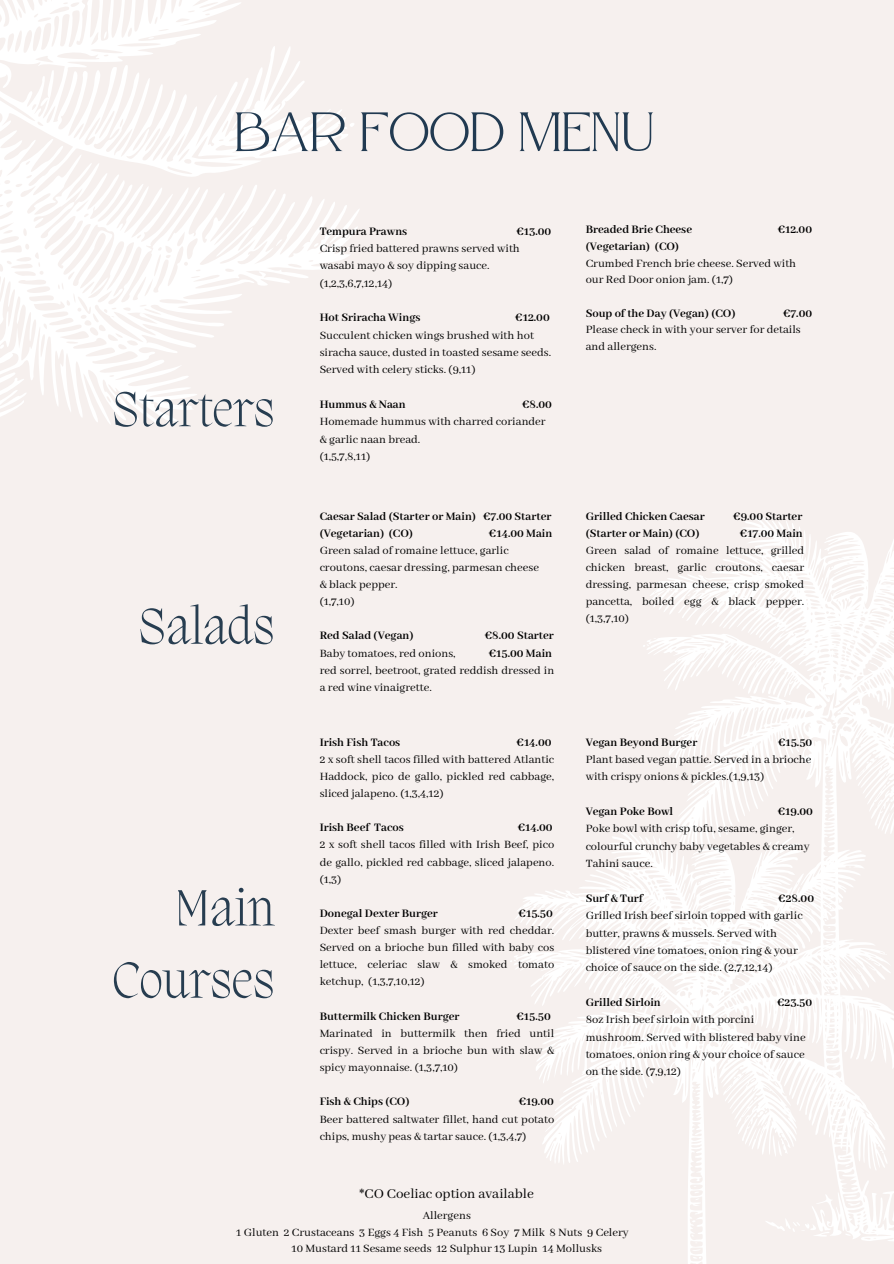
<style>
.page{position:relative;width:894px;height:1264px;background:#fff}
.page>*{position:absolute;margin:0;border:0;box-sizing:border-box;transform-origin:0 0}
.t1{font:55.2px "Atteron";color:#213a51}
.t2{font:200 52.2px/72.2px "Migra";color:#273d50;text-align:right}
.t3{font:200 50.7px "Migra";color:#273d50}
.t4{font:15px "Abhaya Libre";color:#000}
.t5{font:12.45px/17.1px "Abhaya Libre";color:#000}
.t6{font:700 12.45px "Abhaya Libre";color:#000}
</style>
<div class="page">
<div style="left:0;top:0;width:893px;height:1263px;background:#f6f0ee"></div>
<svg style="left:643px;top:517px;width:250px;height:314px"></svg>
<svg style="left:510px;top:831px;width:383px;height:432px"></svg>
<svg style="left:0;top:0;width:359px;height:424px"></svg>
<p class="t1" style="left:234px;top:100px;width:421px">BAR FOOD MENU</p>
<h2 class="t3" style="left:112px;top:385px;width:164px">Starters</h2>
<h1 class="t2" style="left:138px;top:594px;width:138px">Salads</h1>
<p class="t2" style="left:112px;top:876px;width:164px">Main<br>Courses</p>
<p class="t6" style="left:319px;top:224px;width:89px">Tempura Prawns</p>
<p class="t6" style="left:516px;top:224px;width:36px">€13.00</p>
<p class="t5" style="left:319px;top:240px;width:202px">Crisp fried battered prawns served with wasabi mayo &amp; soy dipping sauce. (1,2,3,6,7,12,14)</p>
<p class="t6" style="left:319px;top:311px;width:102px">Hot Sriracha Wings</p>
<p class="t6" style="left:515px;top:311px;width:36px">€12.00</p>
<p class="t5" style="left:319px;top:327px;width:233px">Succulent chicken wings brushed with hot siracha sauce, dusted in toasted sesame seeds.<br>Served with celery sticks. (9,11)</p>
<p class="t6" style="left:319px;top:397px;width:88px">Hummus &amp; Naan</p>
<p class="t6" style="left:522px;top:397px;width:31px">€8.00</p>
<p class="t5" style="left:319px;top:413px;width:227px">Homemade hummus with charred coriander &amp; garlic naan bread.</p>
<p class="t5" style="left:319px;top:448px;width:52px">(1,5,7,8,11)</p>
<p class="t6" style="left:319px;top:509px;width:233px">Caesar Salad (Starter or Main) €7.00 Starter</p>
<p class="t6" style="left:319px;top:526px;width:95px">(Vegetarian) (CO)</p>
<p class="t6" style="left:489px;top:526px;width:65px">€14.00 Main</p>
<p class="t5" style="left:319px;top:542px;width:221px">Green salad of romaine lettuce, garlic croutons, caesar dressing, parmesan cheese</p>
<p class="t5" style="left:319px;top:576px;width:79px">&amp; black pepper.</p>
<p class="t5" style="left:319px;top:593px;width:36px">(1,7,10)</p>
<p class="t6" style="left:319px;top:629px;width:95px">Red Salad (Vegan)</p>
<p class="t6" style="left:484px;top:629px;width:71px">€8.00 Starter</p>
<p class="t5" style="left:319px;top:645px;width:137px">Baby tomatoes, red onions,</p>
<p class="t6" style="left:488px;top:646px;width:65px">€15.00 Main</p>
<p class="t5" style="left:319px;top:662px;width:236px">red sorrel, beetroot, grated reddish dressed in a red wine vinaigrette.</p>
<h2 class="t6" style="left:319px;top:735px;width:82px">Irish Fish Tacos</h2>
<h2 class="t6" style="left:516px;top:735px;width:36px">€14.00</h2>
<p class="t5" style="left:319px;top:751px;width:236px;text-align:justify">2 x soft shell tacos filled with battered Atlantic Haddock, pico de gallo, pickled red cabbage, sliced jalapeno. (1,3,4,12)</p>
<p class="t6" style="left:319px;top:820px;width:86px">Irish Beef Tacos</p>
<p class="t6" style="left:517px;top:820px;width:36px">€14.00</p>
<p class="t5" style="left:319px;top:836px;width:236px;text-align:justify">2 x soft shell tacos filled with Irish Beef, pico de gallo, pickled red cabbage, sliced jalapeno. (1,3)</p>
<p class="t6" style="left:319px;top:906px;width:120px">Donegal Dexter Burger</p>
<p class="t6" style="left:518px;top:906px;width:36px">€15.50</p>
<p class="t5" style="left:319px;top:922px;width:236px;text-align:justify">Dexter beef smash burger with red cheddar.<br>Served on a brioche bun filled with baby cos lettuce, celeriac slaw &amp; smoked tomato ketchup, (1,3,7,10,12)</p>
<p class="t6" style="left:319px;top:1009px;width:141px">Buttermilk Chicken Burger</p>
<p class="t6" style="left:516px;top:1009px;width:36px">€15.50</p>
<p class="t5" style="left:319px;top:1025px;width:236px;text-align:justify">Marinated in buttermilk then fried until crispy. Served in a brioche bun with slaw &amp; spicy mayonnaise. (1,3,7,10)</p>
<p class="t6" style="left:319px;top:1094px;width:91px">Fish &amp; Chips (CO)</p>
<p class="t6" style="left:518px;top:1094px;width:37px">€19.00</p>
<p class="t5" style="left:319px;top:1110px;width:236px">Beer battered saltwater fillet, hand cut potato chips, mushy peas &amp; tartar sauce. (1,3,4,7)</p>
<h2 class="t4" style="left:359px;top:1185px;width:176px">*CO Coeliac option available</h2>
<p class="t6" style="left:585px;top:223px;width:108px">Breaded Brie Cheese</p>
<p class="t6" style="left:777px;top:223px;width:36px">€12.00</p>
<p class="t6" style="left:585px;top:240px;width:95px">(Vegetarian) (CO)</p>
<p class="t5" style="left:585px;top:255px;width:212px;line-height:16.6px">Crumbed French brie cheese. Served with our Red Door onion jam. (1,7)</p>
<p class="t6" style="left:585px;top:306px;width:151px">Soup of the Day (Vegan) (CO)</p>
<p class="t6" style="left:782px;top:306px;width:31px">€7.00</p>
<p class="t5" style="left:585px;top:322px;width:216px;line-height:16.6px">Please check in with your server for details and allergens.</p>
<p class="t6" style="left:585px;top:509px;width:120px">Grilled Chicken Caesar</p>
<p class="t6" style="left:733px;top:509px;width:71px">€9.00 Starter</p>
<p class="t6" style="left:585px;top:526px;width:115px">(Starter or Main) (CO)</p>
<p class="t6" style="left:739px;top:526px;width:64px">€17.00 Main</p>
<p class="t5" style="left:585px;top:542px;width:220px;text-align:justify">Green salad of romaine lettuce, grilled chicken breast, garlic croutons, caesar dressing, parmesan cheese, crisp smoked pancetta, boiled egg &amp; black pepper. (1,3,7,10)</p>
<p class="t6" style="left:585px;top:735px;width:113px">Vegan Beyond Burger</p>
<p class="t6" style="left:777px;top:735px;width:36px">€15.50</p>
<h3 class="t5" style="left:585px;top:751px;width:227px">Plant based vegan pattie. Served in a brioche with crispy onions &amp; pickles.(1,9,13)</h3>
<p class="t6" style="left:585px;top:804px;width:89px">Vegan Poke Bowl</p>
<p class="t6" style="left:777px;top:804px;width:37px">€19.00</p>
<p class="t5" style="left:585px;top:820px;width:225px">Poke bowl with crisp tofu, sesame, ginger, colourful crunchy baby vegetables &amp; creamy<br>Tahini sauce.</p>
<p class="t6" style="left:585px;top:891px;width:59px">Surf &amp; Turf</p>
<p class="t6" style="left:778px;top:891px;width:37px">€28.00</p>
<p class="t5" style="left:585px;top:907px;width:218px">Grilled Irish beef sirloin topped with garlic butter, prawns &amp; mussels. Served with blistered vine tomatoes, onion ring &amp; your choice of sauce on the side. (2,7,12,14)</p>
<p class="t6" style="left:585px;top:995px;width:77px">Grilled Sirloin</p>
<p class="t6" style="left:776px;top:995px;width:37px">€23.50</p>
<p class="t5" style="left:585px;top:1011px;width:221px">8oz Irish beef sirloin with porcini mushroom. Served with blistered baby vine tomatoes, onion ring &amp; your choice of sauce on the side. (7,9,12)</p>
<p class="t5" style="left:422px;top:1207px;width:50px">Allergens</p>
<p class="t5" style="left:236px;top:1223px;width:394px">1 Gluten 2 Crustaceans 3 Eggs 4 Fish 5 Peanuts 6 Soy 7 Milk 8 Nuts 9 Celery</p>
<p class="t5" style="left:291px;top:1240px;width:312px">10 Mustard 11 Sesame seeds 12 Sulphur 13 Lupin 14 Mollusks</p>
</div>
